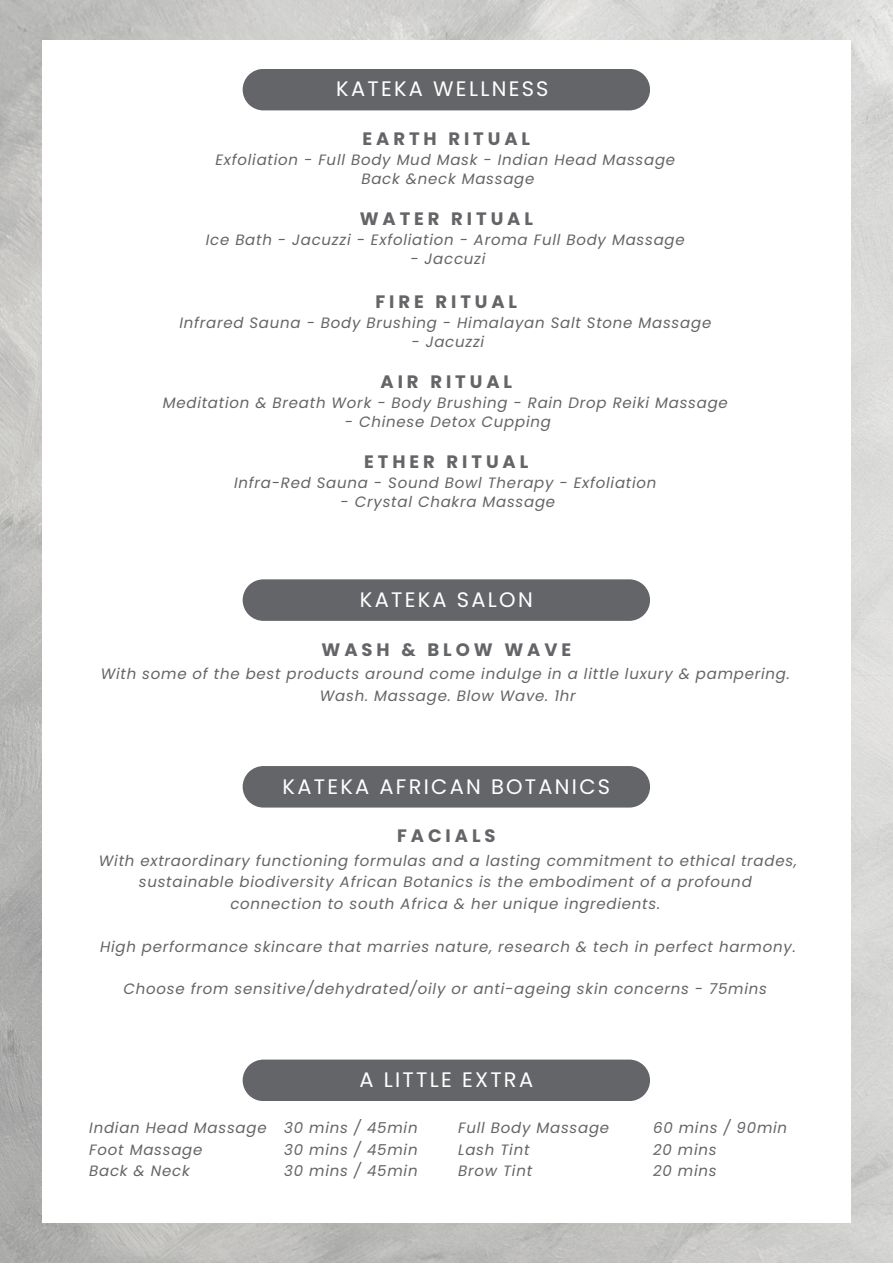
<style>
.page{position:relative;width:893px;height:1264px;background:#fff}
.page>*{position:absolute;margin:0;border:0;box-sizing:border-box;transform-origin:0 0}
.t1{font:21px "Poppins";letter-spacing:.11em;color:#fff}
.t2{font:700 18px "Poppins";letter-spacing:.22em;color:#646568}
.t3{font:italic 15px/21.3px "Poppins";letter-spacing:.05em;color:#646568;text-align:center}
</style>
<div class="page">
<img style="left:0;top:0;width:892px;height:1262px">
<div style="left:42px;top:40px;width:808px;height:1182px;background:#fff"></div>
<div style="left:243px;top:69px;width:407px;height:41px;background:#646568"></div>
<div style="left:243px;top:579px;width:407px;height:42px;background:#646568"></div>
<div style="left:243px;top:766px;width:407px;height:41px;background:#646568"></div>
<div style="left:243px;top:1059px;width:407px;height:42px;background:#646568"></div>
<p class="t1" style="left:336px;top:74px;width:214px">KATEKA WELLNESS</p>
<p class="t2" style="left:362px;top:126px;width:169px">EARTH RITUAL</p>
<p class="t3" style="left:215px;top:149px;width:461px">Exfoliation - Full Body Mud Mask - Indian Head Massage</p>
<p class="t3" style="left:361px;top:168px;width:174px">Back &amp;neck Massage</p>
<p class="t2" style="left:359px;top:206px;width:175px">WATER RITUAL</p>
<p class="t3" style="left:206px;top:229px;width:480px">Ice Bath - Jacuzzi - Exfoliation - Aroma Full Body Massage</p>
<p class="t3" style="left:410px;top:248px;width:77px">- Jaccuzi</p>
<p class="t2" style="left:375px;top:289px;width:143px">FIRE RITUAL</p>
<p class="t3" style="left:179px;top:312px;width:533px">Infrared Sauna - Body Brushing - Himalayan Salt Stone Massage</p>
<p class="t3" style="left:411px;top:331px;width:74px">- Jacuzzi</p>
<p class="t2" style="left:380px;top:369px;width:133px">AIR RITUAL</p>
<p class="t3" style="left:163px;top:392px;width:566px">Meditation &amp; Breath Work - Body Brushing - Rain Drop Reiki Massage</p>
<p class="t3" style="left:345px;top:411px;width:207px">- Chinese Detox Cupping</p>
<p class="t2" style="left:364px;top:448px;width:165px">ETHER RITUAL</p>
<p class="t3" style="left:234px;top:472px;width:424px">Infra-Red Sauna - Sound Bowl Therapy - Exfoliation</p>
<p class="t3" style="left:340px;top:491px;width:216px">- Crystal Chakra Massage</p>
<p class="t1" style="left:360px;top:585px;width:174px">KATEKA SALON</p>
<p class="t2" style="left:321px;top:637px;width:251px">WASH &amp; BLOW WAVE</p>
<p class="t3" style="left:101px;top:663px;width:690px">With some of the best products around come indulge in a little luxury &amp; pampering.</p>
<p class="t3" style="left:320px;top:684px;width:257px">Wash. Massage. Blow Wave. 1hr</p>
<p class="t1" style="left:282px;top:771px;width:329px">KATEKA AFRICAN BOTANICS</p>
<p class="t2" style="left:397px;top:823px;width:100px">FACIALS</p>
<p class="t3" style="left:99px;top:850px;width:699px">With extraordinary functioning formulas and a lasting commitment to ethical trades, sustainable biodiversity African Botanics is the embodiment of a profound</p>
<p class="t3" style="left:230px;top:892px;width:431px">connection to south Africa &amp; her unique ingredients.</p>
<p class="t3" style="left:100px;top:935px;width:697px">High performance skincare that marries nature, research &amp; tech in perfect harmony.</p>
<p class="t3" style="left:124px;top:978px;width:645px">Choose from sensitive/dehydrated/oily or anti-ageing skin concerns - 75mins</p>
<p class="t3" style="left:89px;top:1117px;width:179px">Indian Head Massage</p>
<p class="t3" style="left:89px;top:1138px;width:115px">Foot Massage</p>
<p class="t3" style="left:89px;top:1160px;width:102px">Back &amp; Neck</p>
<p class="t1" style="left:359px;top:1065px;width:175px">A LITTLE EXTRA</p>
<p class="t3" style="left:284px;top:1117px;width:135px">30 mins / 45min</p>
<p class="t3" style="left:284px;top:1138px;width:135px">30 mins / 45min</p>
<p class="t3" style="left:284px;top:1160px;width:135px">30 mins / 45min</p>
<p class="t3" style="left:458px;top:1117px;width:152px">Full Body Massage</p>
<p class="t3" style="left:458px;top:1138px;width:73px">Lash Tint</p>
<p class="t3" style="left:458px;top:1160px;width:75px">Brow Tint</p>
<p class="t3" style="left:653px;top:1117px;width:136px">60 mins / 90min</p>
<p class="t3" style="left:653px;top:1138px;width:65px">20 mins</p>
<p class="t3" style="left:653px;top:1160px;width:65px">20 mins</p>
</div>
